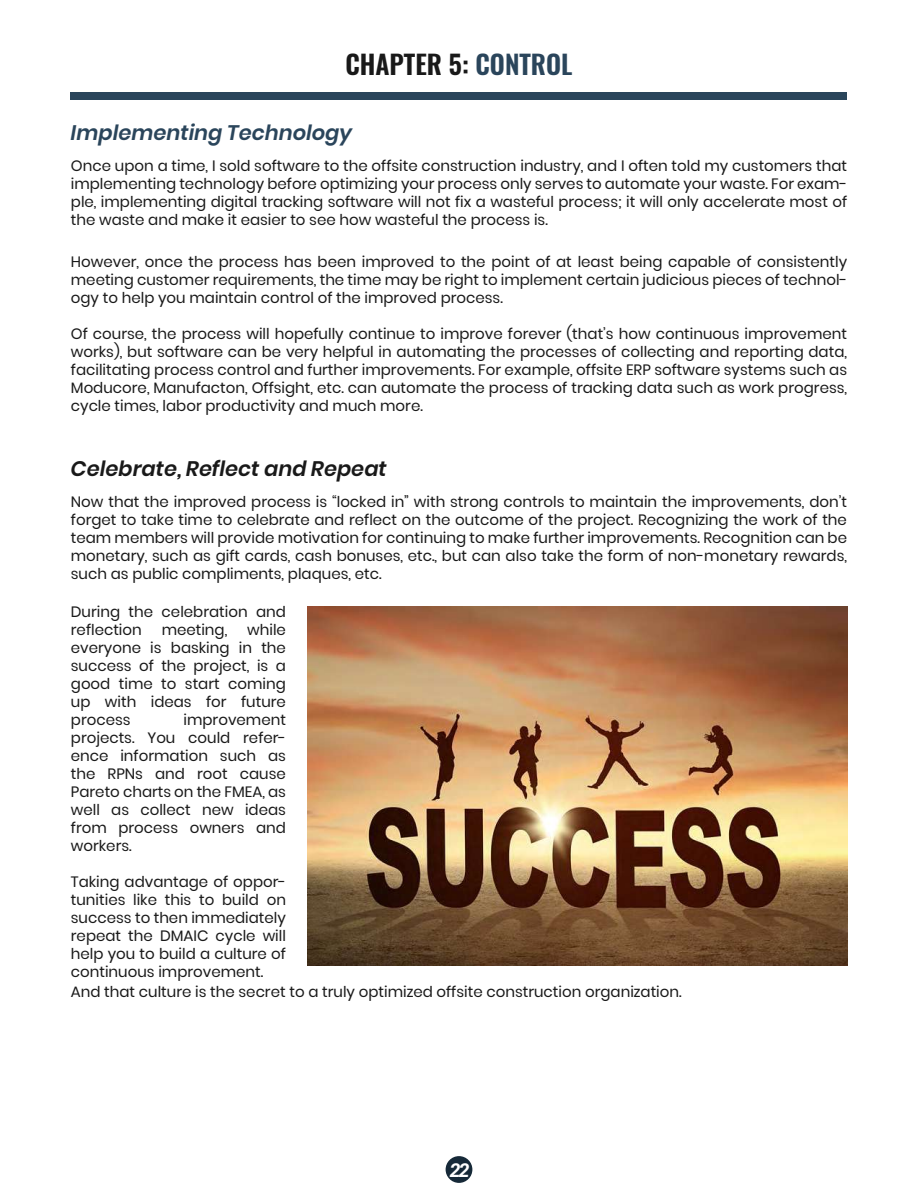
<style>
.page{position:relative;width:918px;height:1188px;background:#fff}
.page>*{position:absolute;margin:0;border:0;box-sizing:border-box;transform-origin:0 0}
.t1{font:600 26.25px "Oswald";color:#191919}
.t2{font:italic 600 21px "Poppins";color:#191919}
.t3{font:italic 600 21px "Poppins";color:#2a455b}
.t4{font:italic 700 19.2px "Roboto";color:#fff}
.t5{font:15px/18px "Poppins";color:#191919;text-align:justify}
.s1{color:#2a455b}
</style>
<div class="page">
<img style="left:307px;top:606px;width:540px;height:360px">
<div style="left:446px;top:1156px;width:26px;height:27px;background:#162938;border-radius:50%"></div>
<div style="left:71px;top:93px;width:776px;height:7px;background:#2a455b"></div>
<h1 class="t1" style="left:345px;top:46px;width:229px">CHAPTER 5: <span class="s1">CONTROL</span></h1>
<h2 class="t3" style="left:71px;top:120px;width:283px">Implementing Technology</h2>
<p class="t5" style="left:71px;top:157px;width:778px">Once upon a time, I sold software to the offsite construction industry, and I often told my customers that implementing technology before optimizing your process only serves to automate your waste. For exam&shy;ple, implementing digital tracking software will not fix a wasteful process; it will only accelerate most of the waste and make it easier to see how wasteful the process is.</p>
<p class="t5" style="left:71px;top:252px;width:778px">However, once the process has been improved to the point of at least being capable of consistently meeting customer requirements, the time may be right to implement certain judicious pieces of technol&shy;ogy to help you maintain control of the improved process.</p>
<p class="t5" style="left:71px;top:324px;width:778px">Of course, the process will hopefully continue to improve forever (that’s how continuous improvement works), but software can be very helpful in automating the processes of collecting and reporting data, facilitating process control and further improvements. For example, offsite ERP software systems such as Moducore, Manufacton, Offsight, etc. can automate the process of tracking data such as work progress, cycle times, labor productivity and much more.</p>
<h2 class="t2" style="left:71px;top:456px;width:318px">Celebrate, Reflect and Repeat</h2>
<p class="t5" style="left:71px;top:493px;width:778px">Now that the improved process is “locked in” with strong controls to maintain the improvements, don’t forget to take time to celebrate and reflect on the outcome of the project. Recognizing the work of the team members will provide motivation for continuing to make further improvements. Recognition can be monetary, such as gift cards, cash bonuses, etc., but can also take the form of non-monetary rewards, such as public compliments, plaques, etc.</p>
<p class="t5" style="left:71px;top:603px;width:217px">During the celebration and reflection</p>
<p class="t5" style="left:71px;top:621px;width:217px;text-indent:176px">while everyone is basking in the success of the project, is a good time to start coming up with ideas for future process</p>
<p class="t5" style="left:162px;top:621px;width:67px">meeting,</p>
<p class="t5" style="left:71px;top:711px;width:217px;text-indent:113px">improvement projects. You could refer&shy;ence information such as the RPNs and root cause Pareto charts on the FMEA, as well as collect new ideas from process owners and workers.</p>
<p class="t5" style="left:71px;top:873px;width:217px">Taking advantage of oppor&shy;tunities like this to build on success to then immediately repeat the DMAIC cycle will help you to build a culture of continuous improvement.</p>
<p class="t5" style="left:71px;top:983px;width:612px">And that culture is the secret to a truly optimized offsite construction organization.</p>
<p class="t4" style="left:450px;top:1156px;width:21px">22</p>
</div>
